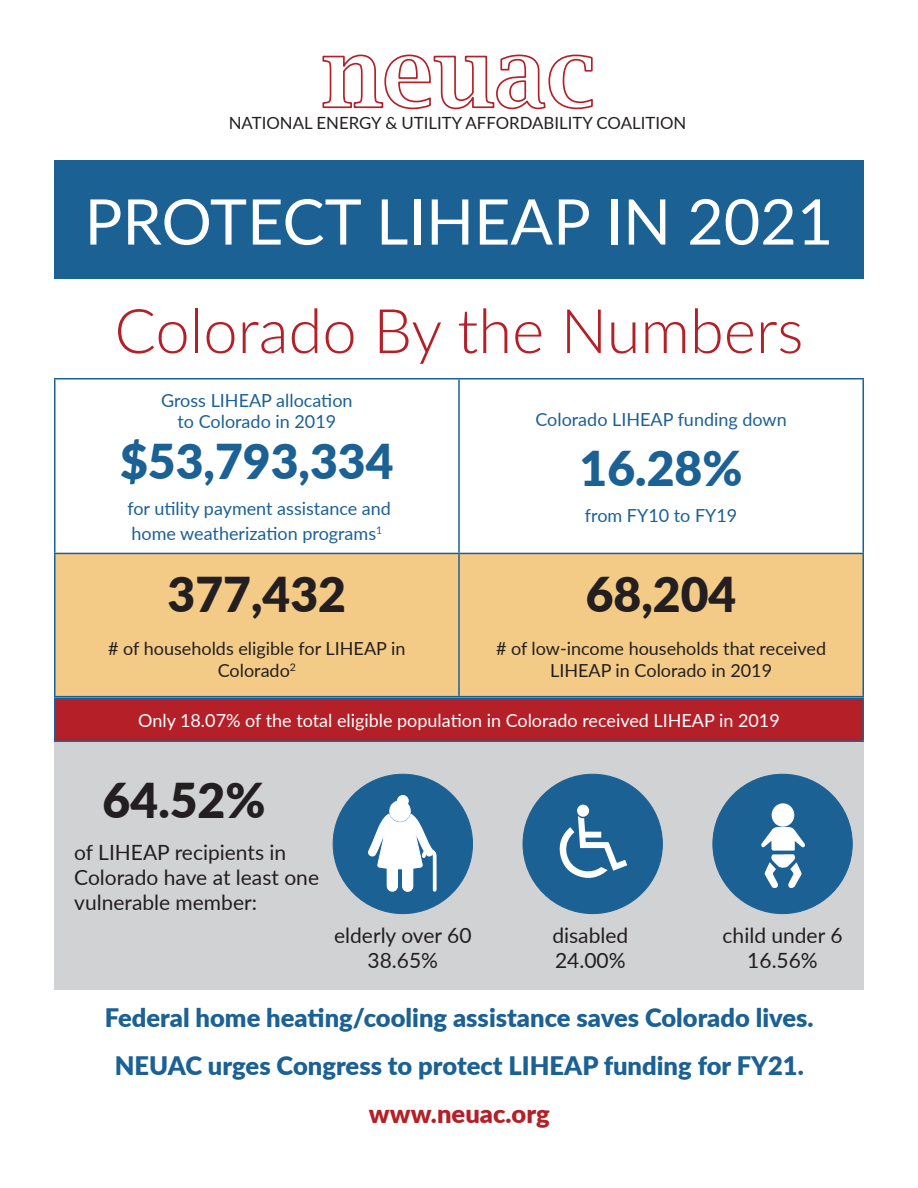
<style>
.page{position:relative;width:918px;height:1188px;background:#fff}
.page>*{position:absolute;margin:0;border:0;box-sizing:border-box;transform-origin:0 0}
.t1{font:63px "Lato";color:#fff}
.t2{font:300 61.5px "Lato";color:#b51f27}
.t3{font:900 48px "Lato";color:#231f20}
.t4{font:900 48px "Lato";color:#1b6194}
.t5{font:900 25.5px "Lato";color:#1b6194}
.t6{font:900 25.5px "Lato";color:#b51f27}
.t7{font:21px/25.2px "Lato";color:#231f20}
.t8{font:18px "Lato";color:#1b6194}
.t9{font:18px/21.6px "Lato";color:#231f20;text-align:center}
.t10{font:18px "Lato";color:#fff}
.t11{font:16.8px "Lato";color:#231f20}
</style>
<div class="page">
<svg style="left:322px;top:54px;width:271px;height:56px"></svg>
<div style="left:54px;top:160px;width:810px;height:119px;background:#1b6194"></div>
<div style="left:54px;top:378px;width:810px;height:326px;background:#f3cb86"></div>
<div style="left:56px;top:380px;width:806px;height:173px;background:#fff"></div>
<hr style="left:54px;top:378px;width:405px;height:2px;background:#1b6194">
<hr style="left:54px;top:379px;width:2px;height:174px;background:#1b6194">
<hr style="left:459px;top:378px;width:405px;height:2px;background:#1b6194">
<hr style="left:458px;top:379px;width:2px;height:174px;background:#1b6194">
<hr style="left:862px;top:379px;width:2px;height:174px;background:#1b6194">
<hr style="left:54px;top:553px;width:405px;height:1px;background:#1b6194">
<hr style="left:54px;top:554px;width:2px;height:142px;background:#1b6194">
<hr style="left:459px;top:553px;width:405px;height:1px;background:#1b6194">
<hr style="left:458px;top:554px;width:2px;height:142px;background:#1b6194">
<hr style="left:862px;top:554px;width:2px;height:142px;background:#1b6194">
<hr style="left:54px;top:696px;width:405px;height:1px;background:#1b6194">
<hr style="left:459px;top:696px;width:405px;height:1px;background:#1b6194">
<div style="left:54px;top:739px;width:810px;height:250px;background:#d1d2d4"></div>
<div style="left:333px;top:774px;width:140px;height:140px;background:#1b6194;border-radius:50%"></div>
<svg style="left:368px;top:795px;width:68px;height:97px"></svg>
<div style="left:523px;top:774px;width:139px;height:140px;background:#1b6194;border-radius:50%"></div>
<svg style="left:559px;top:816px;width:68px;height:62px"></svg>
<div style="left:577px;top:805px;width:12px;height:12px;background:#fff;border-radius:50%"></div>
<div style="left:713px;top:774px;width:139px;height:140px;background:#1b6194;border-radius:50%"></div>
<div style="left:772px;top:803px;width:22px;height:24px;background:#fff;border-radius:50%"></div>
<svg style="left:761px;top:827px;width:44px;height:61px"></svg>
<div style="left:55px;top:698px;width:808px;height:43px;background:#b51f27"></div>
<hr style="left:54px;top:699px;width:2px;height:41px;background:#1b6194">
<hr style="left:862px;top:699px;width:2px;height:41px;background:#1b6194">
<hr style="left:54px;top:740px;width:405px;height:2px;background:#1b6194">
<hr style="left:459px;top:740px;width:405px;height:2px;background:#1b6194">
<hr style="left:54px;top:698px;width:405px;height:1px;background:#1b6194">
<hr style="left:459px;top:698px;width:405px;height:1px;background:#1b6194">
<p class="t11" style="left:229px;top:111px;width:459px">NATIONAL ENERGY &amp; UTILITY AFFORDABILITY COALITION</p>
<p class="t1" style="left:85px;top:177px;width:750px">PROTECT LIHEAP IN 2021</p>
<p class="t2" style="left:114px;top:288px;width:691px">Colorado By the Numbers</p>
<p class="t8" style="left:161px;top:387px;width:193px">Gross LIHEAP allocation</p>
<p class="t8" style="left:178px;top:409px;width:160px">to Colorado in 2019</p>
<p class="t4" style="left:120px;top:425px;width:275px">$53,793,334</p>
<p class="t8" style="left:127px;top:495px;width:265px">for utility payment assistance and</p>
<p class="t8" style="left:131px;top:521px;width:252px">home weatherization programs<sup>1</sup></p>
<p class="t3" style="left:168px;top:558px;width:180px">377,432</p>
<p class="t9" style="left:108px;top:637px;width:299px"># of households eligible for LIHEAP in</p>
<p class="t9" style="left:218px;top:659px;width:80px">Colorado<sup>2</sup></p>
<p class="t8" style="left:535px;top:407px;width:253px">Colorado LIHEAP funding down</p>
<p class="t4" style="left:580px;top:432px;width:164px">16.28%</p>
<p class="t8" style="left:585px;top:503px;width:154px">from FY10 to FY19</p>
<p class="t3" style="left:586px;top:558px;width:152px">68,204</p>
<p class="t9" style="left:496px;top:637px;width:332px"># of low-income households that received<br>LIHEAP in Colorado in 2019</p>
<p class="t10" style="left:138px;top:708px;width:643px">Only 18.07% of the total eligible population in Colorado received LIHEAP in 2019</p>
<p class="t3" style="left:103px;top:764px;width:164px">64.52%</p>
<p class="t7" style="left:74px;top:839px;width:246px">of LIHEAP recipients in<br>Colorado have at least one vulnerable member:</p>
<p class="t7" style="left:334px;top:922px;width:139px">elderly over 60</p>
<p class="t7" style="left:368px;top:947px;width:72px">38.65%</p>
<p class="t7" style="left:552px;top:922px;width:77px">disabled</p>
<p class="t7" style="left:555px;top:947px;width:72px">24.00%</p>
<p class="t7" style="left:723px;top:922px;width:121px">child under 6</p>
<p class="t7" style="left:747px;top:947px;width:72px">16.56%</p>
<p class="t5" style="left:105px;top:999px;width:710px">Federal home heating/cooling assistance saves Colorado lives.</p>
<p class="t5" style="left:115px;top:1047px;width:691px">NEUAC urges Congress to protect LIHEAP funding for FY21.</p>
<p class="t6" style="left:369px;top:1095px;width:182px">www.neuac.org</p>
</div>
